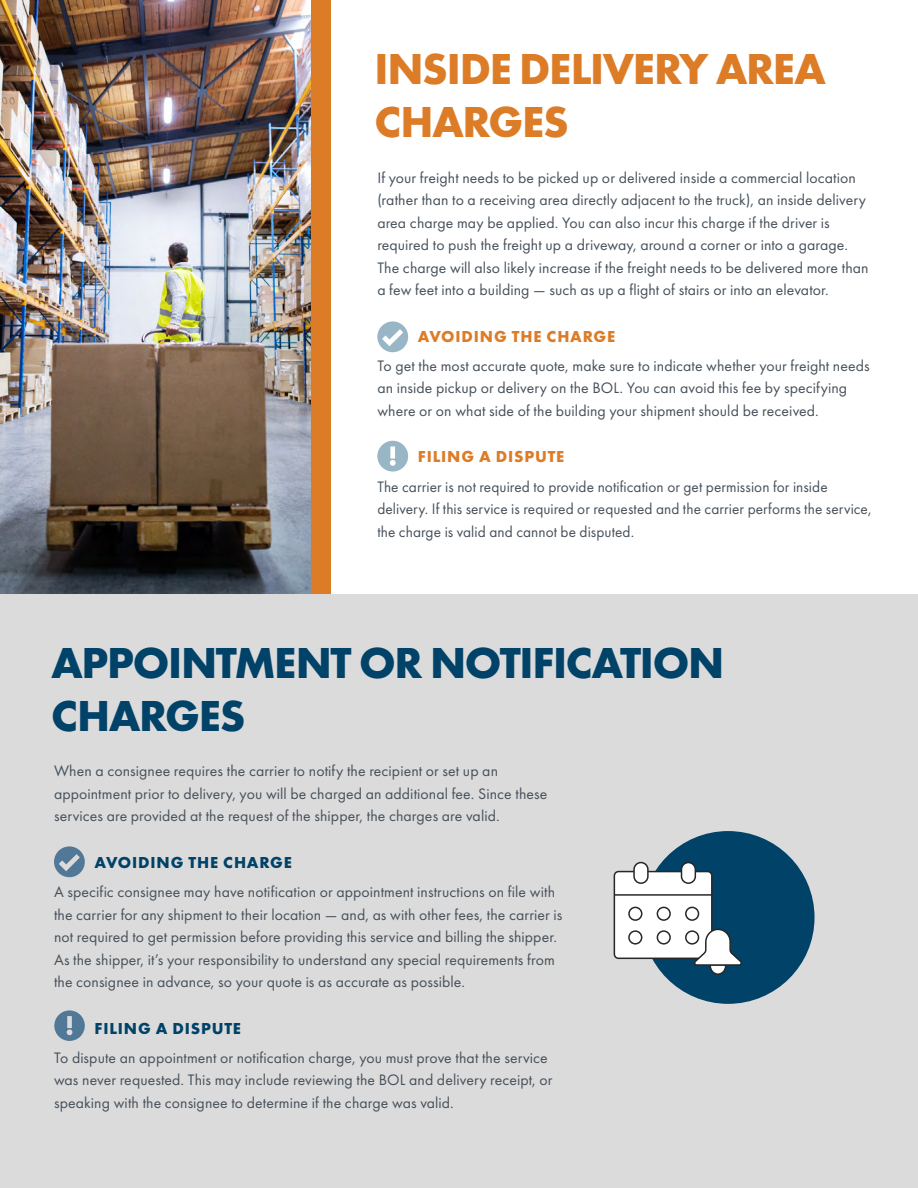
<style>
.page{position:relative;width:918px;height:1188px;background:#fff}
.page>*{position:absolute;margin:0;border:0;box-sizing:border-box;transform-origin:0 0}
.t1{font:700 45px/52.5px "Futura PT";letter-spacing:-.03em;color:#004268}
.t2{font:700 45px/52.5px "Futura PT";letter-spacing:-.03em;color:#dd7c27}
.t3{font:700 16.5px "Futura PT";letter-spacing:.05em;color:#dd7c27}
.t4{font:700 16.5px "Futura PT";letter-spacing:.05em;color:#004268}
.t5{font:15.75px/22.5px "Futura PT";letter-spacing:.005em;color:#46505a}
</style>
<div class="page">
<div style="left:0;top:594px;width:918px;height:594px;background:#dbdbdb"></div>
<img style="left:0;top:0;width:311px;height:594px">
<div style="left:311px;top:0;width:20px;height:594px;background:#dd7c27"></div>
<div style="left:377px;top:441px;width:31px;height:31px;background:#99b6c6;border-radius:50%"></div>
<svg style="left:390px;top:446px;width:6px;height:20px"></svg>
<div style="left:54px;top:1010px;width:31px;height:31px;background:#527898;border-radius:50%"></div>
<svg style="left:67px;top:1016px;width:5px;height:19px"></svg>
<div style="left:377px;top:321px;width:31px;height:31px;background:#99b6c6;border-radius:50%"></div>
<svg style="left:382px;top:329px;width:21px;height:17px"></svg>
<div style="left:54px;top:846px;width:31px;height:31px;background:#527898;border-radius:50%"></div>
<svg style="left:59px;top:854px;width:21px;height:17px"></svg>
<div style="left:642px;top:831px;width:173px;height:173px;background:#004268;border-radius:50%"></div>
<div style="left:614px;top:872px;width:98px;height:86px;background:#fff;border-radius:4px"></div>
<div style="left:614px;top:871px;width:99px;height:88px;border:2px solid #282727;border-radius:4px"></div>
<div style="left:657px;top:907px;width:14px;height:14px;border:2px solid #282727;border-radius:50%"></div>
<div style="left:685px;top:907px;width:14px;height:14px;border:2px solid #282727;border-radius:50%"></div>
<div style="left:657px;top:930px;width:14px;height:15px;border:2px solid #282727;border-radius:50%"></div>
<div style="left:628px;top:930px;width:14px;height:15px;border:2px solid #282727;border-radius:50%"></div>
<hr style="left:615px;top:894px;width:97px;height:2px;background:#282727">
<div style="left:681px;top:863px;width:14px;height:20px;background:#fff;border-radius:7px"></div>
<div style="left:681px;top:862px;width:15px;height:22px;border:2px solid #282727;border-radius:7px"></div>
<div style="left:634px;top:863px;width:14px;height:20px;background:#fff;border-radius:7px"></div>
<div style="left:633px;top:862px;width:16px;height:22px;border:2px solid #282727;border-radius:7px"></div>
<div style="left:685px;top:930px;width:14px;height:15px;border:2px solid #282727;border-radius:50%"></div>
<svg style="left:692px;top:928px;width:50px;height:47px"></svg>
<div style="left:628px;top:907px;width:14px;height:14px;border:2px solid #282727;border-radius:50%"></div>
<h1 class="t2" style="left:374px;top:42px;width:453px">INSIDE DELIVERY AREA<br>CHARGES</h1>
<p class="t5" style="left:377px;top:166px;width:493px">If your freight needs to be picked up or delivered inside a commercial location (rather than to a receiving area directly adjacent to the truck), an inside delivery area charge may be applied. You can also incur this charge if the driver is required to push the freight up a driveway, around a corner or into a garage.<br>The charge will also likely increase if the freight needs to be delivered more than a few feet into a building — such as up a flight of stairs or into an elevator.</p>
<p class="t3" style="left:418px;top:326px;width:199px">AVOIDING THE CHARGE</p>
<p class="t5" style="left:377px;top:354px;width:494px">To get the most accurate quote, make sure to indicate whether your freight needs an inside pickup or delivery on the BOL. You can avoid this fee by specifying where or on what side of the building your shipment should be received.</p>
<p class="t3" style="left:418px;top:446px;width:148px">FILING A DISPUTE</p>
<p class="t5" style="left:377px;top:475px;width:496px">The carrier is not required to provide notification or get permission for inside delivery. If this service is required or requested and the carrier performs the service, the charge is valid and cannot be disputed.</p>
<h1 class="t1" style="left:51px;top:636px;width:675px">APPOINTMENT OR NOTIFICATION<br>CHARGES</h1>
<p class="t5" style="left:54px;top:760px;width:495px">When a consignee requires the carrier to notify the recipient or set up an appointment prior to delivery, you will be charged an additional fee. Since these services are provided at the request of the shipper, the charges are valid.</p>
<p class="t4" style="left:95px;top:852px;width:199px">AVOIDING THE CHARGE</p>
<p class="t5" style="left:54px;top:880px;width:510px">A specific consignee may have notification or appointment instructions on file with the carrier for any shipment to their location — and, as with other fees, the carrier is not required to get permission before providing this service and billing the shipper.<br>As the shipper, it’s your responsibility to understand any special requirements from the consignee in advance, so your quote is as accurate as possible.</p>
<p class="t4" style="left:95px;top:1017px;width:148px">FILING A DISPUTE</p>
<p class="t5" style="left:54px;top:1046px;width:500px">To dispute an appointment or notification charge, you must prove that the service was never requested. This may include reviewing the BOL and delivery receipt, or speaking with the consignee to determine if the charge was valid.</p>
</div>
